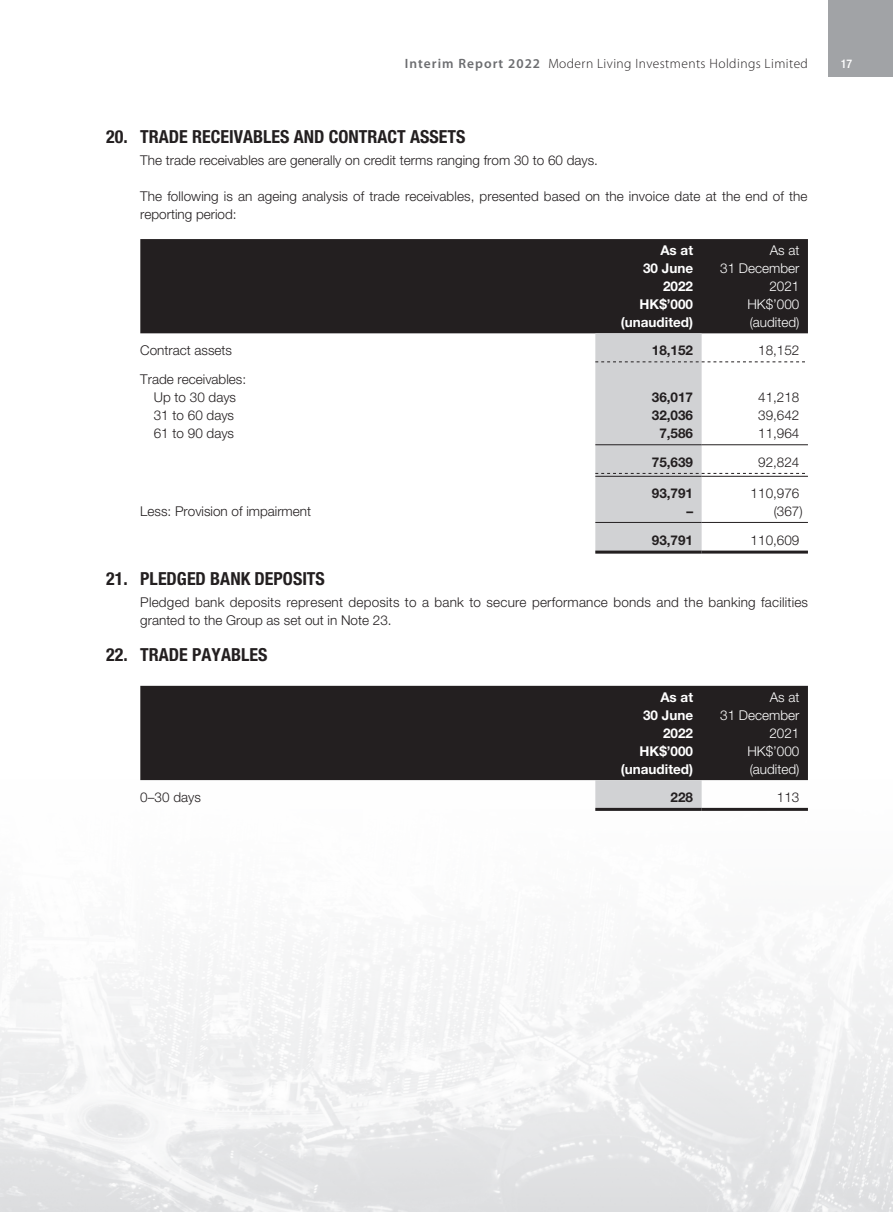
<style>
.page{position:relative;width:893px;height:1212px;background:#fff}
.page>*{position:absolute;margin:0;border:0;box-sizing:border-box;transform-origin:0 0}
._01_H1{font:700 condensed 18px "Helvetica Neue LT Std";color:#231f20}
._00_txt{font:300 13.5px/18px "Helvetica Neue LT Std";letter-spacing:.005em;color:#231f20}
._50_Table_txt{font:300 13.5px "Helvetica Neue LT Std";color:#231f20}
._50_Table_txt-2{font:300 13.5px "Helvetica Neue LT Std";color:#fff}
._50_Table_txt-3{font:700 13.5px "Helvetica Neue LT Std";color:#fff}
.t1{font:300 13.5px "Myriad Pro";letter-spacing:.03em;color:#231f20}
._50_Table_txt-4{font:700 13.5px "Helvetica Neue LT Std";color:#231f20}
.t2{font:500 condensed 12px "Helvetica Neue LT Std";color:#fff}
.s1{font-weight:600;color:#6c6d70}
</style>
<div class="page">
<img style="left:0;top:780px;width:893px;height:432px">
<div style="left:828px;top:0;width:65px;height:77px;background:#a1a3a6"></div>
<div style="left:140px;top:239px;width:668px;height:94px;background:#231f20"></div>
<hr style="left:702px;top:444px;width:106px;height:1px;background:#231f20">
<svg style="left:595px;top:333px;width:210px;height:218px"></svg>
<hr style="left:702px;top:476px;width:106px;height:1px;background:#231f20">
<hr style="left:595px;top:522px;width:107px;height:1px;background:#231f20">
<hr style="left:702px;top:522px;width:106px;height:1px;background:#231f20">
<hr style="left:595px;top:551px;width:107px;height:3px;background:#231f20">
<hr style="left:702px;top:551px;width:106px;height:3px;background:#231f20">
<div style="left:140px;top:686px;width:668px;height:94px;background:#231f20"></div>
<div style="left:595px;top:780px;width:107px;height:28px;background:#d1d2d4"></div>
<hr style="left:595px;top:808px;width:107px;height:3px;background:#231f20">
<hr style="left:702px;top:808px;width:106px;height:3px;background:#231f20">
<p class="t1" style="left:405px;top:56px;width:405px"><span class="s1">Interim Report 2022</span> Modern Living Investments Holdings Limited</p>
<p class="t2" style="left:841px;top:57px;width:13px">17</p>
<p class="_01_H1" style="left:106px;top:125px;width:361px">20. TRADE RECEIVABLES AND CONTRACT ASSETS</p>
<p class="_00_txt" style="left:140px;top:151px;width:459px">The trade receivables are generally on credit terms ranging from 30 to 60 days.</p>
<p class="_00_txt" style="left:140px;top:187px;width:669px">The following is an ageing analysis of trade receivables, presented based on the invoice date at the end of the reporting period:</p>
<p class="_50_Table_txt-3" style="left:660px;top:242px;width:34px">As at</p>
<p class="_50_Table_txt-3" style="left:643px;top:260px;width:52px">30 June</p>
<p class="_50_Table_txt-3" style="left:663px;top:278px;width:32px">2022</p>
<p class="_50_Table_txt-2" style="left:770px;top:242px;width:31px">As at</p>
<p class="_50_Table_txt-2" style="left:720px;top:260px;width:81px">31 December</p>
<p class="_50_Table_txt-2" style="left:769px;top:278px;width:32px">2021</p>
<p class="_50_Table_txt-3" style="left:640px;top:296px;width:55px">HK$’000</p>
<p class="_50_Table_txt-2" style="left:747px;top:296px;width:54px">HK$’000</p>
<p class="_50_Table_txt-3" style="left:621px;top:314px;width:74px">(unaudited)</p>
<p class="_50_Table_txt-2" style="left:750px;top:314px;width:51px">(audited)</p>
<p class="_50_Table_txt" style="left:140px;top:342px;width:93px">Contract assets</p>
<p class="_50_Table_txt-4" style="left:652px;top:342px;width:43px">18,152</p>
<p class="_50_Table_txt" style="left:758px;top:342px;width:43px">18,152</p>
<p class="_50_Table_txt" style="left:140px;top:371px;width:107px">Trade receivables:</p>
<p class="_50_Table_txt" style="left:154px;top:389px;width:84px">Up to 30 days</p>
<p class="_50_Table_txt-4" style="left:652px;top:389px;width:43px">36,017</p>
<p class="_50_Table_txt" style="left:758px;top:389px;width:43px">41,218</p>
<p class="_50_Table_txt" style="left:154px;top:407px;width:82px">31 to 60 days</p>
<p class="_50_Table_txt-4" style="left:652px;top:407px;width:43px">32,036</p>
<p class="_50_Table_txt" style="left:758px;top:407px;width:43px">39,642</p>
<p class="_50_Table_txt" style="left:154px;top:425px;width:82px">61 to 90 days</p>
<p class="_50_Table_txt-4" style="left:659px;top:425px;width:35px">7,586</p>
<p class="_50_Table_txt" style="left:758px;top:425px;width:43px">11,964</p>
<p class="_50_Table_txt-4" style="left:652px;top:454px;width:43px">75,639</p>
<p class="_50_Table_txt" style="left:758px;top:454px;width:43px">92,824</p>
<p class="_50_Table_txt-4" style="left:652px;top:485px;width:43px">93,791</p>
<p class="_50_Table_txt" style="left:751px;top:485px;width:50px">110,976</p>
<p class="_50_Table_txt" style="left:140px;top:503px;width:172px">Less: Provision of impairment</p>
<p class="_50_Table_txt-4" style="left:686px;top:503px;width:8px">–</p>
<p class="_50_Table_txt" style="left:774px;top:503px;width:31px">(367)</p>
<p class="_50_Table_txt-4" style="left:652px;top:532px;width:43px">93,791</p>
<p class="_50_Table_txt" style="left:751px;top:532px;width:50px">110,609</p>
<p class="_01_H1" style="left:106px;top:568px;width:220px">21. PLEDGED BANK DEPOSITS</p>
<p class="_00_txt" style="left:140px;top:593px;width:669px">Pledged bank deposits represent deposits to a bank to secure performance bonds and the banking facilities granted to the Group as set out in Note 23.</p>
<p class="_01_H1" style="left:106px;top:644px;width:163px">22. TRADE PAYABLES</p>
<p class="_50_Table_txt-3" style="left:660px;top:688px;width:34px">As at</p>
<p class="_50_Table_txt-3" style="left:643px;top:706px;width:52px">30 June</p>
<p class="_50_Table_txt-3" style="left:663px;top:724px;width:32px">2022</p>
<p class="_50_Table_txt-2" style="left:770px;top:688px;width:31px">As at</p>
<p class="_50_Table_txt-2" style="left:720px;top:706px;width:81px">31 December</p>
<p class="_50_Table_txt-2" style="left:769px;top:724px;width:32px">2021</p>
<p class="_50_Table_txt-3" style="left:640px;top:742px;width:55px">HK$’000</p>
<p class="_50_Table_txt-2" style="left:747px;top:742px;width:54px">HK$’000</p>
<p class="_50_Table_txt-3" style="left:621px;top:760px;width:74px">(unaudited)</p>
<p class="_50_Table_txt-2" style="left:750px;top:760px;width:51px">(audited)</p>
<p class="_50_Table_txt" style="left:140px;top:789px;width:62px">0–30 days</p>
<p class="_50_Table_txt-4" style="left:671px;top:789px;width:24px">228</p>
<p class="_50_Table_txt" style="left:777px;top:789px;width:24px">113</p>
</div>
